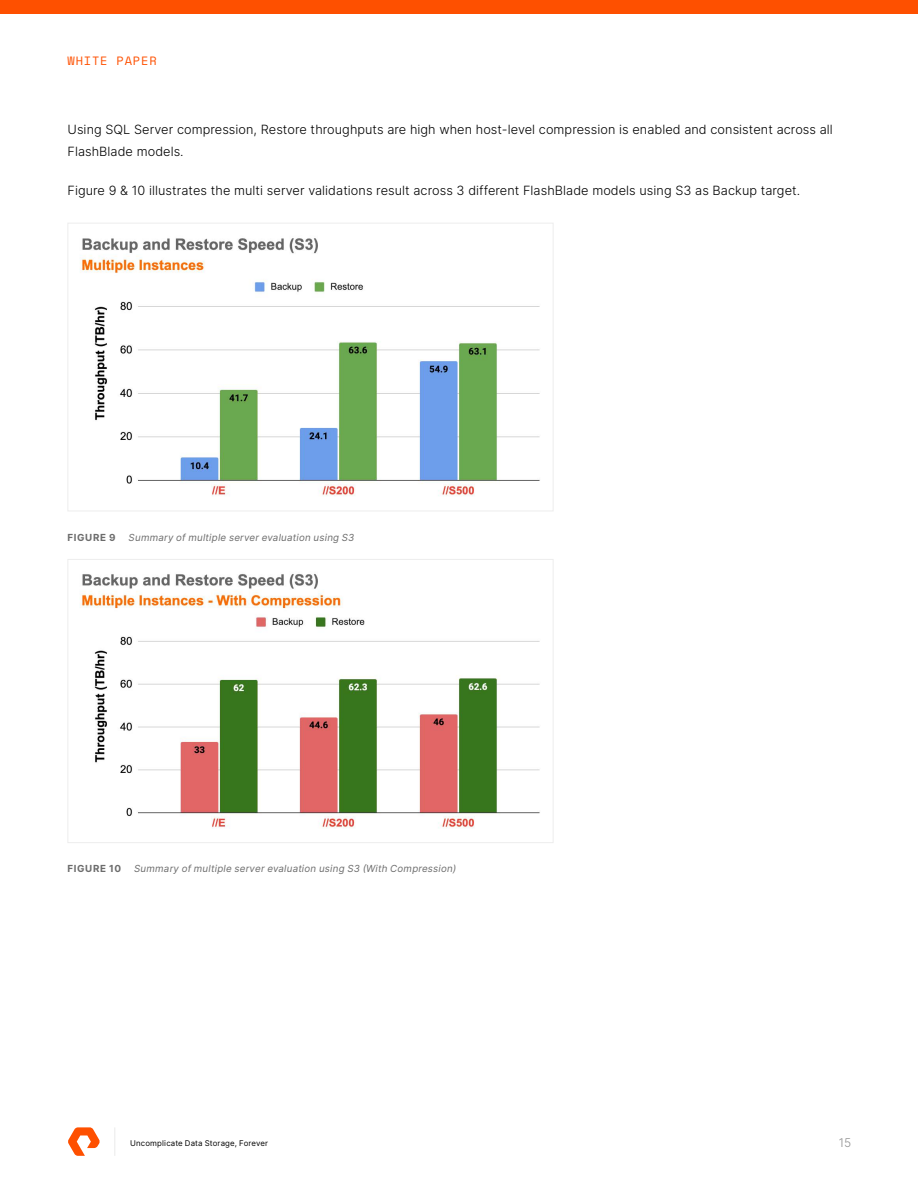
<style>
.page{position:relative;width:918px;height:1188px;background:#fff}
.page>*{position:absolute;margin:0;border:0;box-sizing:border-box;transform-origin:0 0}
.t1{font:300 12.75px/22.5px "Inter";letter-spacing:.005em;color:#000}
.t2{font:12px "Space Mono";letter-spacing:.07em;color:#fe5000}
.t3{font:300 12px "Inter";color:#919191}
.t4{font:italic 9.75px "Inter";letter-spacing:.025em;color:#6c6c6c}
.t5{font:700 9.75px "Inter";letter-spacing:.07em;color:#6c6c6c}
.t6{font:7.8px "Inter";letter-spacing:.02em;color:#000}
</style>
<div class="page">
<div style="left:0;top:0;width:918px;height:14px;background:#fe5000"></div>
<svg style="left:114px;top:1128px;width:1px;height:28px"></svg>
<svg style="left:68px;top:1127px;width:32px;height:29px"></svg>
<img style="left:80px;top:238px;width:460px;height:258px">
<div style="left:68px;top:223px;width:486px;height:288px;border:1px solid #ededed"></div>
<img style="left:80px;top:574px;width:460px;height:255px">
<div style="left:68px;top:559px;width:486px;height:284px;border:1px solid #ededed"></div>
<p class="t2" style="left:68px;top:52px;width:91px">WHITE PAPER</p>
<p class="t1" style="left:68px;top:118px;width:767px">Using SQL Server compression, Restore throughputs are high when host-level compression is enabled and consistent across all<br>FlashBlade models.</p>
<p class="t1" style="left:68px;top:179px;width:734px">Figure 9 &amp; 10 illustrates the multi server validations result across 3 different FlashBlade models using S3 as Backup target.</p>
<p class="t5" style="left:68px;top:530px;width:50px">FIGURE 9</p>
<p class="t4" style="left:129px;top:530px;width:227px">Summary of multiple server evaluation using S3</p>
<p class="t5" style="left:68px;top:862px;width:55px">FIGURE 10</p>
<p class="t4" style="left:134px;top:862px;width:324px">Summary of multiple server evaluation using S3 (With Compression)</p>
<p class="t6" style="left:130px;top:1137px;width:140px">Uncomplicate Data Storage, Forever</p>
<p class="t3" style="left:839px;top:1135px;width:14px">15</p>
</div>
